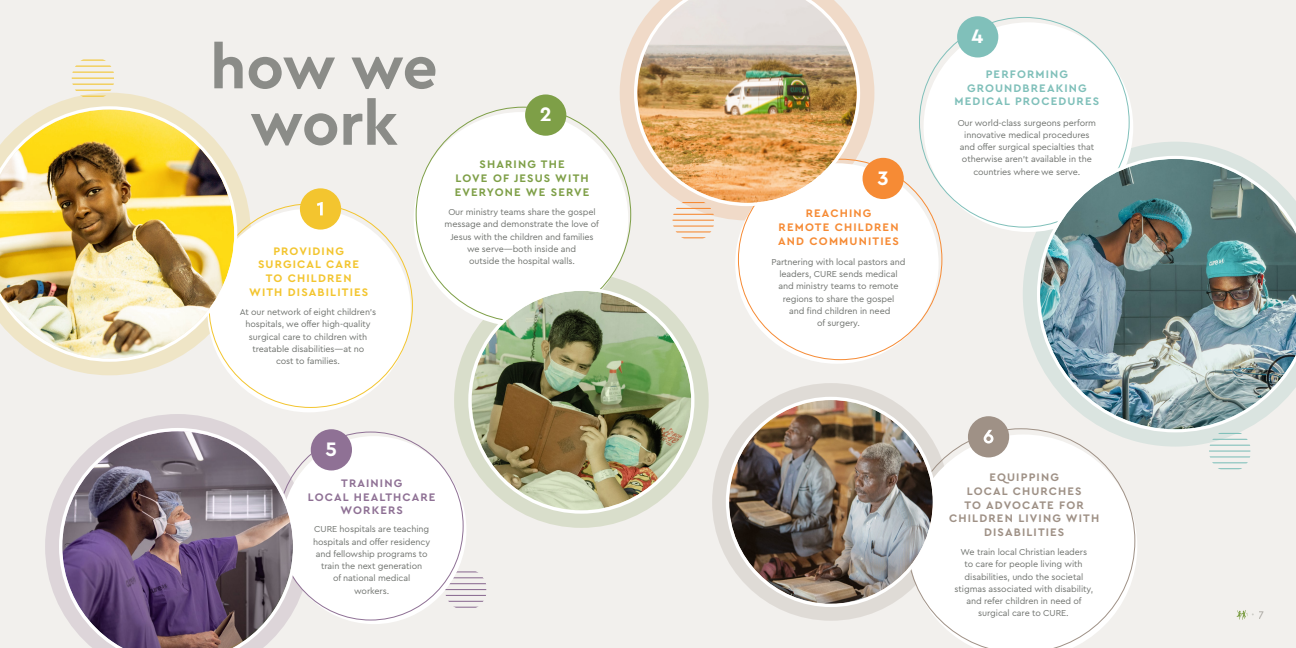
<style>
.page{position:relative;width:1296px;height:648px;background:#f2f0ed}
.page>*{position:absolute;margin:0;border:0;box-sizing:border-box;transform-origin:0 0}
.t1{font:700 62.2px/56.5px "Cera Pro";letter-spacing:-.015em;color:#8b8c88;text-align:center}
.t2{font:700 20.5px "Cera Pro";color:#fff}
.t3{font:700 11.5px/13.7px "Cera Pro";letter-spacing:.1em;color:#9f9186;text-align:center}
.t4{font:700 11.5px/13.7px "Cera Pro";letter-spacing:.1em;color:#f3c52f;text-align:center}
.t5{font:700 11.5px/13.7px "Cera Pro";letter-spacing:.1em;color:#80c0ba;text-align:center}
.t6{font:700 11.5px/13.7px "Cera Pro";letter-spacing:.1em;color:#7e9f47;text-align:center}
.t7{font:700 11.5px/13.7px "Cera Pro";letter-spacing:.1em;color:#f68b35;text-align:center}
.t8{font:700 11.5px/13.7px "Cera Pro";letter-spacing:.1em;color:#8f7195;text-align:center}
.t9{font:11.5px "Cera Pro";color:#b1afaa}
.t10{font:9px/12.3px "Cera Pro";letter-spacing:-.01em;color:#6f726e;text-align:center}
</style>
<div class="page">
<svg style="left:445px;top:569px;width:41px;height:39px"></svg>
<svg style="left:1023px;top:142px;width:228px;height:305px;fill:#dae4e0"></svg>
<svg style="left:712px;top:383px;width:238px;height:238px;background:#e3dfdb"></svg>
<svg style="left:620px;top:35px;width:254px;height:185px;fill:#f0dac8"></svg>
<svg style="left:454px;top:273px;width:255px;height:255px;background:#dfe3d4"></svg>
<svg style="left:45px;top:414px;width:265px;height:192px"></svg>
<svg style="left:50px;top:93px;width:201px;height:282px"></svg>
<div style="left:207px;top:209px;width:204px;height:203px;background:#fff;border-radius:50%"></div>
<div style="left:735px;top:163px;width:204px;height:201px;background:#fff;border-radius:50%"></div>
<div style="left:924px;top:22px;width:209px;height:210px;background:#fff;border-radius:50%"></div>
<svg style="left:907px;top:428px;width:228px;height:220px"></svg>
<div style="left:281px;top:436px;width:185px;height:188px;background:#fff;border-radius:50%"></div>
<div style="left:414px;top:112px;width:214px;height:215px;background:#fff;border-radius:50%"></div>
<svg style="left:72px;top:59px;width:42px;height:40px"></svg>
<div style="left:525px;top:94px;width:41px;height:42px;background:#7e9f47;border-radius:50%"></div>
<div style="left:863px;top:158px;width:41px;height:41px;background:#f68b35;border-radius:50%"></div>
<div style="left:968px;top:416px;width:41px;height:41px;background:#9f9186;border-radius:50%"></div>
<div style="left:957px;top:16px;width:41px;height:41px;background:#80c0ba;border-radius:50%"></div>
<div style="left:311px;top:429px;width:41px;height:41px;background:#8f7195;border-radius:50%"></div>
<svg style="left:984px;top:430px;width:10px;height:14px"></svg>
<svg style="left:673px;top:206px;width:41px;height:33px"></svg>
<svg style="left:1209px;top:432px;width:41px;height:38px"></svg>
<svg style="left:44px;top:106px;width:193px;height:256px"></svg>
<svg style="left:634px;top:31px;width:226px;height:175px"></svg>
<svg style="left:59px;top:428px;width:237px;height:184px"></svg>
<svg style="left:1037px;top:156px;width:214px;height:276px"></svg>
<img style="left:0;top:109px;width:235px;height:250px">
<img style="left:63px;top:430px;width:230px;height:218px">
<img style="left:636px;top:0;width:222px;height:204px">
<img style="left:1039px;top:158px;width:257px;height:272px">
<img style="left:728px;top:399px;width:206px;height:206px;border-radius:50%">
<img style="left:472px;top:291px;width:219px;height:219px;border-radius:50%">
<svg style="left:1237px;top:610px;width:17px;height:10px"></svg>
<div style="left:300px;top:188px;width:41px;height:42px;background:#f3c52f;border-radius:50%"></div>
<svg style="left:317px;top:202px;width:6px;height:13px"></svg>
<h1 class="t1" style="left:210px;top:37px;width:229px">how we work</h1>
<p class="t4" style="left:249px;top:243px;width:121px">PROVIDING<br>SURGICAL CARE<br>TO CHILDREN<br>WITH DISABILITIES</p>
<p class="t10" style="left:240px;top:306px;width:138px">At our network of eight children’s hospitals, we offer high-quality surgical care to children with treatable disabilities—at no<br>cost to families.</p>
<h2 class="t2" style="left:540px;top:100px;width:13px">2</h2>
<p class="t6" style="left:455px;top:157px;width:136px">SHARING THE<br>LOVE OF JESUS WITH<br>EVERYONE WE SERVE</p>
<p class="t10" style="left:445px;top:206px;width:156px">Our ministry teams share the gospel message and demonstrate the love of<br>Jesus with the children and families we serve—both inside and<br>outside the hospital walls.</p>
<h2 class="t2" style="left:326px;top:436px;width:13px">5</h2>
<p class="t8" style="left:308px;top:476px;width:129px">TRAINING<br>LOCAL HEALTHCARE<br>WORKERS</p>
<p class="t10" style="left:313px;top:523px;width:119px">CURE hospitals are teaching hospitals and offer residency and fellowship programs to train the next generation<br>of national medical<br>workers.</p>
<h2 class="t2" style="left:877px;top:165px;width:13px">3</h2>
<p class="t7" style="left:778px;top:206px;width:122px">REACHING<br>REMOTE CHILDREN<br>AND COMMUNITIES</p>
<p class="t10" style="left:771px;top:255px;width:136px">Partnering with local pastors and leaders, CURE sends medical and ministry teams to remote regions to share the gospel<br>and find children in need<br>of surgery.</p>
<h2 class="t2" style="left:971px;top:23px;width:13px">4</h2>
<p class="t5" style="left:955px;top:67px;width:146px">PERFORMING<br>GROUNDBREAKING<br>MEDICAL PROCEDURES</p>
<p class="t10" style="left:958px;top:116px;width:140px">Our world-class surgeons perform innovative medical procedures and offer surgical specialties that otherwise aren’t available in the countries where we serve.</p>
<p class="t3" style="left:949px;top:470px;width:152px">EQUIPPING<br>LOCAL CHURCHES<br>TO ADVOCATE FOR<br>CHILDREN LIVING WITH<br>DISABILITIES</p>
<p class="t10" style="left:955px;top:545px;width:140px">We train local Christian leaders<br>to care for people living with disabilities, undo the societal stigmas associated with disability, and refer children in need of surgical care to CURE.</p>
<p class="t9" style="left:1259px;top:607px;width:7px">7</p>
</div>
